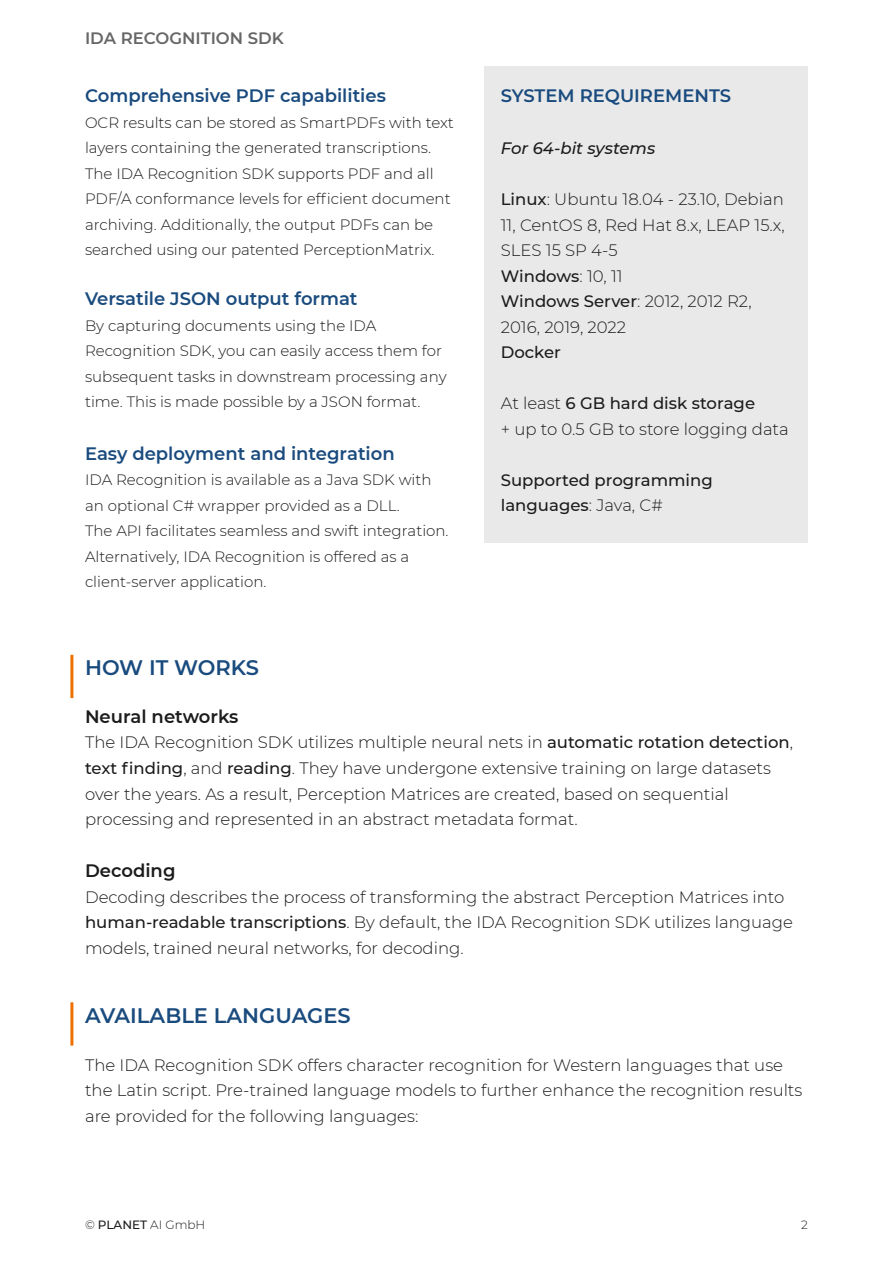
<style>
.page{position:relative;width:893px;height:1263px;background:#fff}
.page>*{position:absolute;margin:0;border:0;box-sizing:border-box;transform-origin:0 0}
.t1{font:600 21px "Montserrat";color:#1a4b7e}
.t2{font:600 18px "Montserrat";color:#1a4b7e}
.t3{font:600 18px "Montserrat";color:#1b1b1b}
.t4{font:300 16.5px/25.5px "Montserrat";color:#1b1b1b}
.t5{font:500 16.5px/25.5px "Montserrat";color:#1b1b1b}
.t6{font:600 16.5px "Montserrat";color:#666}
.t7{font:italic 500 16.5px "Montserrat";color:#1b1b1b}
.t8{font:300 15px/25.5px "Montserrat";color:#1b1b1b}
.t9{font:300 12px "Montserrat";color:#1b1b1b}
.s1{font-weight:500}
.s2{font-weight:300}
</style>
<div class="page">
<hr style="left:70px;top:655px;width:3px;height:43px;background:#ee7100">
<div style="left:485px;top:66px;width:323px;height:476px;background:#e4e4e4"></div>
<hr style="left:70px;top:1002px;width:3px;height:43px;background:#ee7100">
<p class="t6" style="left:85px;top:26px;width:200px">IDA RECOGNITION SDK</p>
<p class="t2" style="left:85px;top:83px;width:302px">Comprehensive PDF capabilities</p>
<p class="t8" style="left:85px;top:109px;width:370px">OCR results can be stored as SmartPDFs with text layers containing the generated transcriptions.<br>The IDA Recognition SDK supports PDF and all PDF/A conformance levels for efficient document archiving. Additionally, the output PDFs can be searched using our patented PerceptionMatrix.</p>
<p class="t2" style="left:85px;top:286px;width:274px">Versatile JSON output format</p>
<p class="t8" style="left:85px;top:312px;width:363px">By capturing documents using the IDA Recognition SDK, you can easily access them for subsequent tasks in downstream processing any time. This is made possible by a JSON format.</p>
<p class="t2" style="left:85px;top:440px;width:311px">Easy deployment and integration</p>
<p class="t8" style="left:85px;top:466px;width:365px">IDA Recognition is available as a Java SDK with an optional C# wrapper provided as a DLL.<br>The API facilitates seamless and swift integration.<br>Alternatively, IDA Recognition is offered as a client-server application.</p>
<p class="t2" style="left:501px;top:83px;width:232px">SYSTEM REQUIREMENTS</p>
<p class="t7" style="left:501px;top:137px;width:156px">For 64-bit systems</p>
<p class="t4" style="left:501px;top:186px;width:285px;text-align:justify"><span class="s1">Linux</span>: Ubuntu 18.04 - 23.10, Debian 11, CentOS 8, Red Hat 8.x, LEAP 15.x, SLES 15 SP 4-5</p>
<p class="t5" style="left:501px;top:263px;width:123px">Windows<span class="s2">: 10, 11</span></p>
<p class="t4" style="left:501px;top:288px;width:252px"><span class="s1">Windows Server</span>: 2012, 2012 R2,<br>2016, 2019, 2022</p>
<p class="t5" style="left:501px;top:339px;width:62px">Docker</p>
<p class="t5" style="left:501px;top:390px;width:256px"><span class="s2">At least</span> 6 GB hard disk storage</p>
<p class="t4" style="left:501px;top:416px;width:289px">+ up to 0.5 GB to store logging data</p>
<p class="t5" style="left:501px;top:467px;width:214px">Supported programming languages<span class="s2">: Java, C#</span></p>
<p class="t1" style="left:85px;top:653px;width:175px">HOW IT WORKS</p>
<p class="t3" style="left:85px;top:704px;width:155px">Neural networks</p>
<p class="t4" style="left:85px;top:729px;width:709px">The IDA Recognition SDK utilizes multiple neural nets in <span class="s1">automatic rotation detection</span>, <span class="s1">text finding</span>, and <span class="s1">reading</span>. They have undergone extensive training on large datasets over the years. As a result, Perception Matrices are created, based on sequential processing and represented in an abstract metadata format.</p>
<p class="t3" style="left:85px;top:858px;width:92px">Decoding</p>
<p class="t4" style="left:85px;top:884px;width:709px">Decoding describes the process of transforming the abstract Perception Matrices into <span class="s1">human-readable transcriptions</span>. By default, the IDA Recognition SDK utilizes language models, trained neural networks, for decoding.</p>
<p class="t1" style="left:85px;top:1000px;width:267px">AVAILABLE LANGUAGES</p>
<p class="t4" style="left:85px;top:1052px;width:719px">The IDA Recognition SDK offers character recognition for Western languages that use the Latin script. Pre-trained language models to further enhance the recognition results are provided for the following languages:</p>
<p class="t9" style="left:85px;top:1216px;width:122px">© <span class="s1">PLANET</span> AI GmbH</p>
<p class="t9" style="left:801px;top:1216px;width:8px">2</p>
</div>
